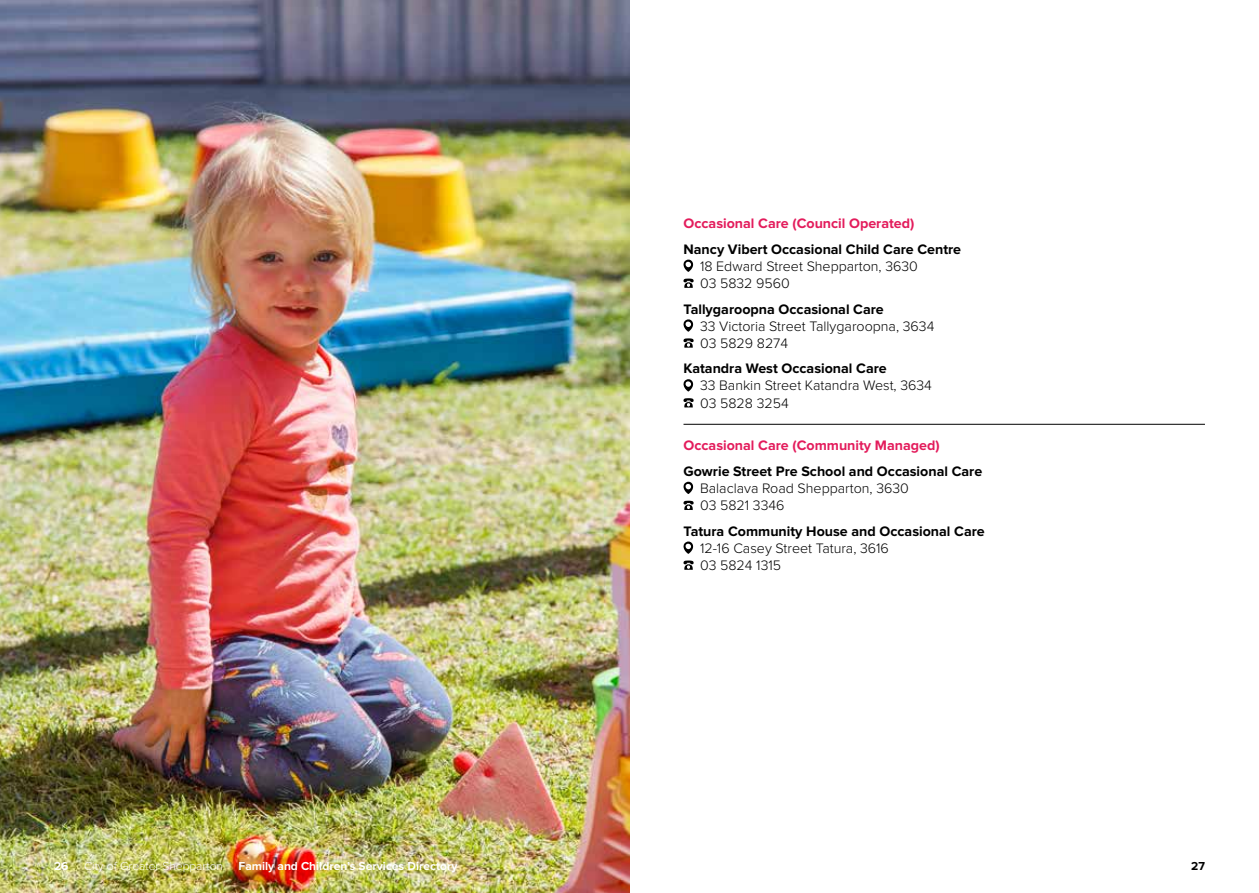
<style>
.page{position:relative;width:1259px;height:893px;background:#fff}
.page>*{position:absolute;margin:0;border:0;box-sizing:border-box;transform-origin:0 0}
.t1{font:300 14.25px/17.1px "Proxima Nova";color:#000}
.t2{font:700 14.25px "Proxima Nova";color:#000}
.t3{font:700 14.25px "Proxima Nova";color:#e31c5c}
.t4{font:700 12px "Proxima Nova";color:#fff}
.t5{font:300 12px "Proxima Nova";color:#fff}
.t6{font:700 12px "Proxima Nova";color:#000}
</style>
<div class="page">
<img style="left:0;top:0;width:629px;height:893px">
<hr style="left:683px;top:424px;width:522px;height:1px;background:#000">
<svg style="left:683px;top:260px;width:10px;height:12px"></svg>
<svg style="left:683px;top:279px;width:11px;height:9px"></svg>
<svg style="left:683px;top:319px;width:10px;height:13px"></svg>
<svg style="left:683px;top:338px;width:11px;height:10px"></svg>
<svg style="left:683px;top:379px;width:10px;height:13px"></svg>
<svg style="left:683px;top:398px;width:11px;height:10px"></svg>
<svg style="left:683px;top:482px;width:10px;height:12px"></svg>
<svg style="left:683px;top:501px;width:11px;height:9px"></svg>
<svg style="left:683px;top:541px;width:10px;height:13px"></svg>
<svg style="left:683px;top:560px;width:11px;height:10px"></svg>
<p class="t3" style="left:683px;top:217px;width:232px">Occasional Care (Council Operated)</p>
<p class="t2" style="left:683px;top:242px;width:279px">Nancy Vibert Occasional Child Care Centre</p>
<p class="t1" style="left:700px;top:258px;width:219px">18 Edward Street Shepparton, 3630<br>03 5832 9560</p>
<p class="t2" style="left:683px;top:302px;width:202px">Tallygaroopna Occasional Care</p>
<p class="t1" style="left:700px;top:318px;width:236px">33 Victoria Street Tallygaroopna, 3634<br>03 5829 8274</p>
<p class="t2" style="left:683px;top:362px;width:205px">Katandra West Occasional Care</p>
<p class="t1" style="left:700px;top:378px;width:233px">33 Bankin Street Katandra West, 3634<br>03 5828 3254</p>
<p class="t3" style="left:683px;top:439px;width:258px">Occasional Care (Community Managed)</p>
<p class="t2" style="left:683px;top:465px;width:300px">Gowrie Street Pre School and Occasional Care</p>
<p class="t1" style="left:700px;top:480px;width:210px">Balaclava Road Shepparton, 3630<br>03 5821 3346</p>
<p class="t2" style="left:683px;top:524px;width:303px">Tatura Community House and Occasional Care</p>
<p class="t1" style="left:700px;top:540px;width:190px">12-16 Casey Street Tatura, 3616<br>03 5824 1315</p>
<p class="t4" style="left:54px;top:860px;width:16px">26</p>
<p class="t5" style="left:84px;top:860px;width:140px">City of Greater Shepparton</p>
<p class="t4" style="left:238px;top:860px;width:220px">Family and Children’s Services Directory</p>
<p class="t6" style="left:1191px;top:860px;width:15px">27</p>
</div>
